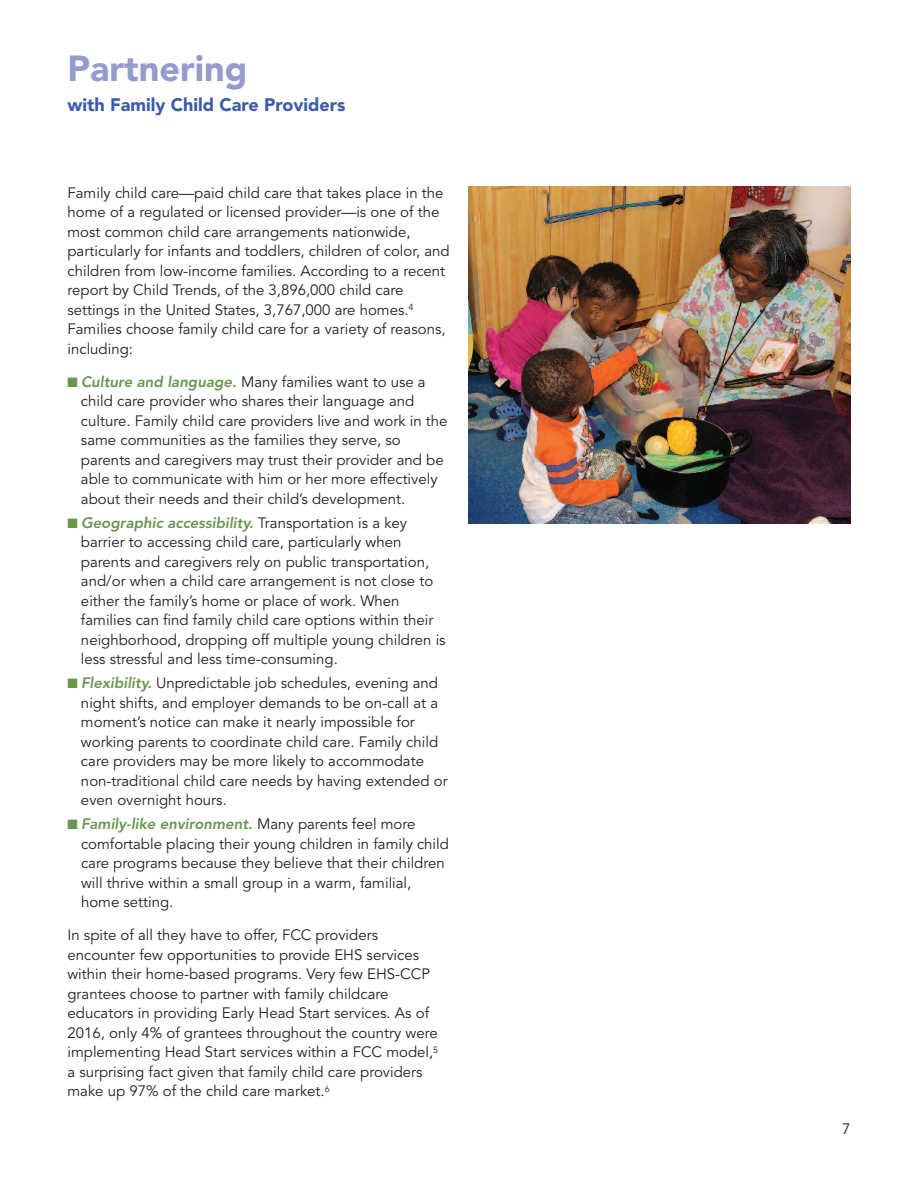
<style>
.page{position:relative;width:918px;height:1188px;background:#fff}
.page>*{position:absolute;margin:0;border:0;box-sizing:border-box;transform-origin:0 0}
.t1{font:900 36px "Avenir LT Std";color:#959ccd}
.t2{font:900 18px "Avenir LT Std";color:#3c5caa}
.t3{font:15px/19.5px "Avenir LT Std";color:#231f20}
.s1{color:#67964f}
.s2{font-weight:800;font-style:italic;color:#67964f}
</style>
<div class="page">
<img style="left:468px;top:187px;width:382px;height:337px">
<h1 class="t1" style="left:68px;top:54px;width:181px">Partnering</h1>
<p class="t2" style="left:68px;top:98px;width:280px">with Family Child Care Providers</p>
<p class="t3" style="left:67px;top:184px;width:384px">Family child care—paid child care that takes place in the home of a regulated or licensed provider—is one of the most common child care arrangements nationwide, particularly for infants and toddlers, children of color, and children from low-income families. According to a recent report by Child Trends, of the 3,896,000 child care settings in the United States, 3,767,000 are homes.<sup>4<br></sup>Families choose family child care for a variety of reasons, including:</p>
<p class="t3" style="left:81px;top:373px;width:368px;text-indent:-13px"><span class="s1">■</span> <span class="s2">Culture and language.</span> Many families want to use a child care provider who shares their language and culture. Family child care providers live and work in the same communities as the families they serve, so parents and caregivers may trust their provider and be able to communicate with him or her more effectively about their needs and their child’s development.</p>
<p class="t3" style="left:81px;top:514px;width:366px;text-indent:-13px"><span class="s1">■</span> <span class="s2">Geographic accessibility.</span> Transportation is a key barrier to accessing child care, particularly when parents and caregivers rely on public transportation, and/or when a child care arrangement is not close to either the family’s home or place of work. When families can find family child care options within their neighborhood, dropping off multiple young children is less stressful and less time-consuming.</p>
<p class="t3" style="left:81px;top:675px;width:368px;text-indent:-13px"><span class="s1">■</span> <span class="s2">Flexibility.</span> Unpredictable job schedules, evening and night shifts, and employer demands to be on-call at a moment’s notice can make it nearly impossible for working parents to coordinate child care. Family child care providers may be more likely to accommodate non-traditional child care needs by having extended or even overnight hours.</p>
<p class="t3" style="left:81px;top:816px;width:370px;text-indent:-14px"><span class="s1">■</span> <span class="s2">Family-like environment.</span> Many parents feel more comfortable placing their young children in family child care programs because they believe that their children will thrive within a small group in a warm, familial, home setting.</p>
<p class="t3" style="left:67px;top:927px;width:372px">In spite of all they have to offer, FCC providers encounter few opportunities to provide EHS services within their home-based programs. Very few EHS-CCP grantees choose to partner with family childcare educators in providing Early Head Start services. As of 2016, only 4% of grantees throughout the country were implementing Head Start services within a FCC model,<sup>5 </sup>a surprising fact given that family child care providers make up 97% of the child care market.<sup>6</sup></p>
<p class="t3" style="left:842px;top:1120px;width:10px">7</p>
</div>
